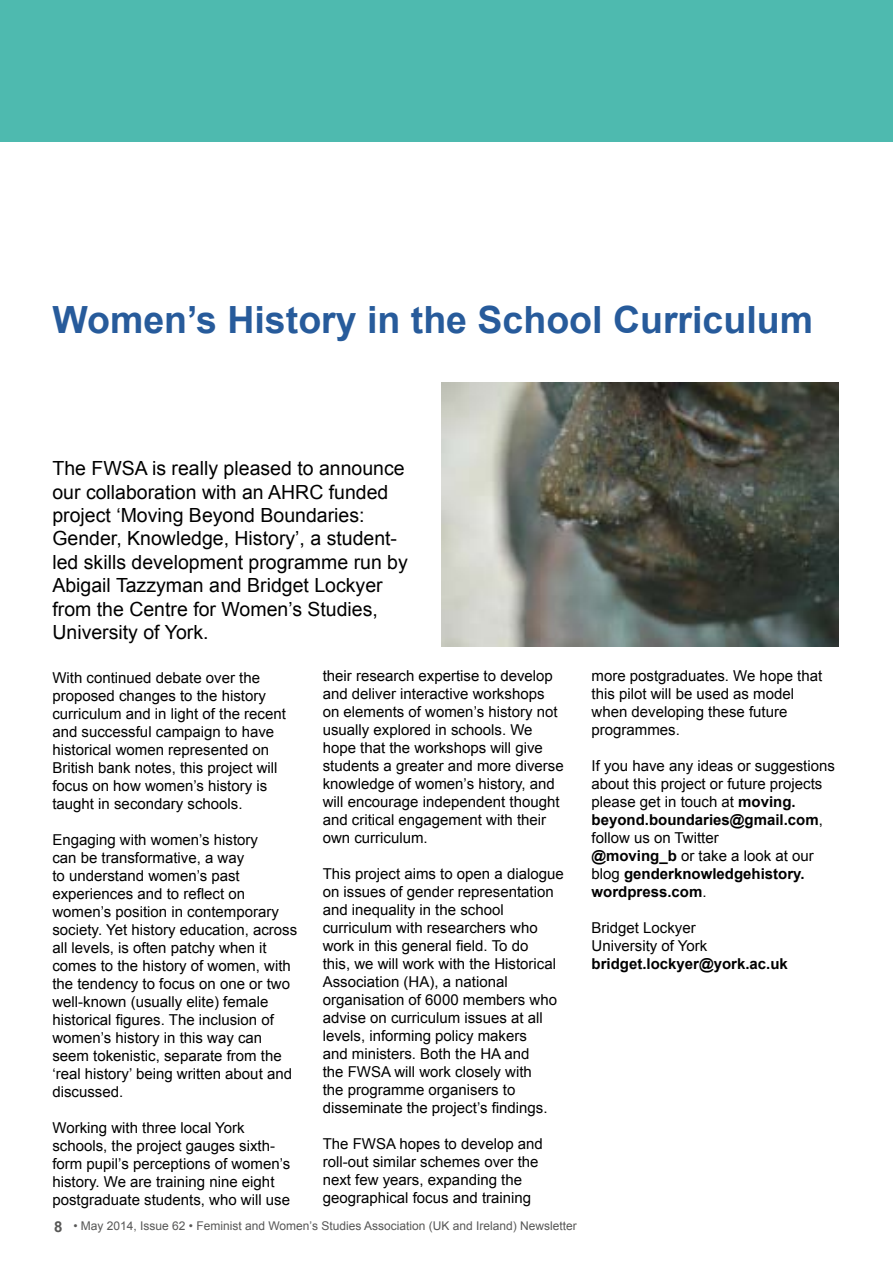
<style>
.page{position:relative;width:893px;height:1263px;background:#fff}
.page>*{position:absolute;margin:0;border:0;box-sizing:border-box;transform-origin:0 0}
.t1{font:700 37.5px "Arial";color:#275b9b}
.t2{font:19.5px/23.4px "Arial";color:#000}
.t3{font:15px/18px "Arial";color:#000}
.t4{font:700 15px "Arial";color:#000}
.t5{font:12px "Arial";color:#575756}
.s1{font-weight:700;font-size:15px}
.s2{font-weight:700}
</style>
<div class="page">
<div style="left:0;top:0;width:893px;height:142px;background:#4ebaaf"></div>
<img style="left:442px;top:383px;width:397px;height:264px">
<h1 class="t1" style="left:52px;top:296px;width:762px">Women’s History in the School Curriculum</h1>
<p class="t2" style="left:52px;top:457px;width:357px">The FWSA is really pleased to announce our collaboration with an AHRC funded project ‘Moving Beyond Boundaries:<br>Gender, Knowledge, History’, a student&shy;led skills development programme run by Abigail Tazzyman and Bridget Lockyer from the Centre for Women’s Studies, University of York.</p>
<p class="t3" style="left:52px;top:669px;width:235px">With continued debate over the proposed changes to the history curriculum and in light of the recent and successful campaign to have historical women represented on<br>British bank notes, this project will focus on how women’s history is taught in secondary schools.</p>
<p class="t3" style="left:52px;top:831px;width:246px">Engaging with women’s history<br>can be transformative, a way<br>to understand women’s past experiences and to reflect on women’s position in contemporary society. Yet history education, across all levels, is often patchy when it comes to the history of women, with the tendency to focus on one or two well-known (usually elite) female historical figures. The inclusion of women’s history in this way can seem tokenistic, separate from the ‘real history’ being written about and discussed.</p>
<p class="t3" style="left:52px;top:1119px;width:239px">Working with three local York schools, the project gauges sixth&shy;form pupil’s perceptions of women’s history. We are training nine eight postgraduate students, who will use</p>
<p class="t3" style="left:323px;top:667px;width:242px">their research expertise to develop and deliver interactive workshops on elements of women’s history not usually explored in schools. We hope that the workshops will give students a greater and more diverse knowledge of women’s history, and will encourage independent thought and critical engagement with their own curriculum.</p>
<p class="t3" style="left:323px;top:865px;width:242px">This project aims to open a dialogue on issues of gender representation and inequality in the school curriculum with researchers who work in this general field. To do<br>this, we will work with the Historical<br>Association (HA), a national organisation of 6000 members who advise on curriculum issues at all levels, informing policy makers<br>and ministers. Both the HA and<br>the FWSA will work closely with<br>the programme organisers to disseminate the project’s findings.</p>
<p class="t3" style="left:323px;top:1135px;width:222px">The FWSA hopes to develop and roll-out similar schemes over the next few years, expanding the geographical focus and training</p>
<p class="t5" style="left:54px;top:1218px;width:524px"><span class="s1">8</span> • May 2014, Issue 62 • Feminist and Women’s Studies Association (UK and Ireland) Newsletter</p>
<p class="t3" style="left:591px;top:667px;width:232px">more postgraduates. We hope that this pilot will be used as model when developing these future programmes.</p>
<p class="t3" style="left:591px;top:757px;width:245px">If you have any ideas or suggestions about this project or future projects please get in touch at <span class="s2">moving. beyond.boundaries@gmail.com</span>, follow us on Twitter<br><span class="s2">@moving_b</span> or take a look at our blog <span class="s2">genderknowledgehistory. wordpress.com</span>.</p>
<p class="t3" style="left:591px;top:919px;width:117px">Bridget Lockyer<br>University of York</p>
<p class="t4" style="left:591px;top:954px;width:198px">bridget.lockyer@york.ac.uk</p>
</div>
